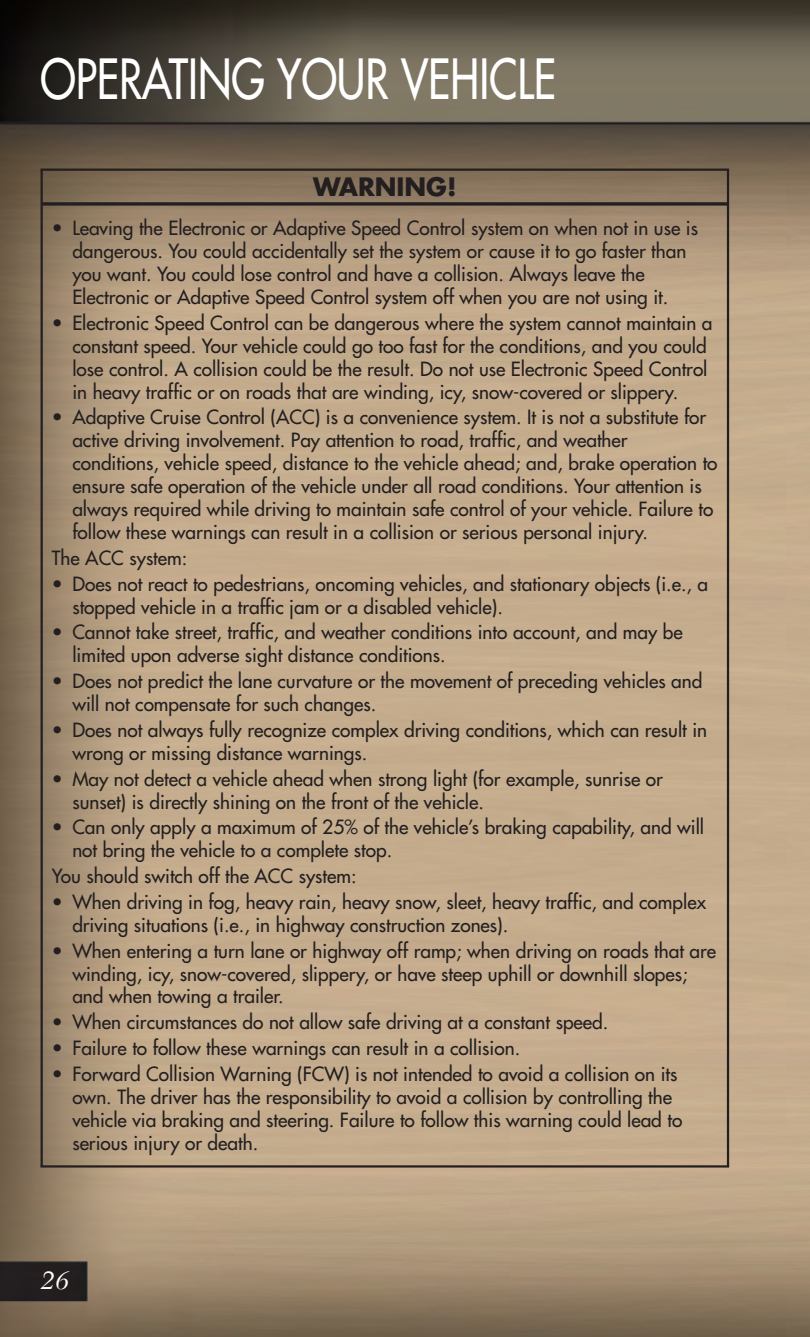
<style>
.page{position:relative;width:810px;height:1337px;background:#fff}
.page>*{position:absolute;margin:0;border:0;box-sizing:border-box;transform-origin:0 0}
.t1{font:500 53.77px "Futura Std";color:#fff;scale:.79 1}
.t2{font:25.88px "Baskerville Cyr LT Std Incline";color:#fff}
.t3{font:700 24.75px "Futura Std";color:#231f20}
.t4{font:500 19.12px/22.9px "Futura Std";color:#231f20}
</style>
<div class="page">
<img style="left:0;top:0;width:810px;height:1336px">
<svg style="left:43px;top:202px;width:684px;height:4px"></svg>
<hr style="left:41px;top:168px;width:688px;height:3px;background:#231f20">
<hr style="left:727px;top:170px;width:2px;height:996px;background:#231f20">
<hr style="left:41px;top:1165px;width:688px;height:2px;background:#231f20">
<hr style="left:41px;top:170px;width:2px;height:996px;background:#231f20">
<h1 class="t1" style="left:40px;top:52px;width:654px">OPERATING YOUR VEHICLE</h1>
<p class="t3" style="left:313px;top:175px;width:145px">WARNING!</p>
<p class="t4" style="left:72px;top:218px;width:627px;text-indent:-21px">• Leaving the Electronic or Adaptive Speed Control system on when not in use is dangerous. You could accidentally set the system or cause it to go faster than you want. You could lose control and have a collision. Always leave the Electronic or Adaptive Speed Control system off when you are not using it.</p>
<p class="t4" style="left:72px;top:313px;width:642px;text-indent:-21px">• Electronic Speed Control can be dangerous where the system cannot maintain a constant speed. Your vehicle could go too fast for the conditions, and you could lose control. A collision could be the result. Do not use Electronic Speed Control in heavy traffic or on roads that are winding, icy, snow-covered or slippery.</p>
<p class="t4" style="left:72px;top:407px;width:647px;text-indent:-21px">• Adaptive Cruise Control (ACC) is a convenience system. It is not a substitute for active driving involvement. Pay attention to road, traffic, and weather conditions, vehicle speed, distance to the vehicle ahead; and, brake operation to ensure safe operation of the vehicle under all road conditions. Your attention is always required while driving to maintain safe control of your vehicle. Failure to follow these warnings can result in a collision or serious personal injury.</p>
<p class="t4" style="left:52px;top:547px;width:137px">The ACC system:</p>
<p class="t4" style="left:72px;top:573px;width:637px;text-indent:-21px">• Does not react to pedestrians, oncoming vehicles, and stationary objects (i.e., a stopped vehicle in a traffic jam or a disabled vehicle).</p>
<p class="t4" style="left:72px;top:622px;width:612px;text-indent:-21px">• Cannot take street, traffic, and weather conditions into account, and may be limited upon adverse sight distance conditions.</p>
<p class="t4" style="left:72px;top:671px;width:632px;text-indent:-21px">• Does not predict the lane curvature or the movement of preceding vehicles and will not compensate for such changes.</p>
<p class="t4" style="left:72px;top:719px;width:636px;text-indent:-21px">• Does not always fully recognize complex driving conditions, which can result in wrong or missing distance warnings.</p>
<p class="t4" style="left:72px;top:768px;width:592px;text-indent:-21px">• May not detect a vehicle ahead when strong light (for example, sunrise or sunset) is directly shining on the front of the vehicle.</p>
<p class="t4" style="left:72px;top:817px;width:633px;text-indent:-21px">• Can only apply a maximum of 25% of the vehicle’s braking capability, and will not bring the vehicle to a complete stop.</p>
<p class="t4" style="left:52px;top:866px;width:306px">You should switch off the ACC system:</p>
<p class="t4" style="left:72px;top:891px;width:635px;text-indent:-21px">• When driving in fog, heavy rain, heavy snow, sleet, heavy traffic, and complex driving situations (i.e., in highway construction zones).</p>
<p class="t4" style="left:72px;top:940px;width:645px;text-indent:-21px">• When entering a turn lane or highway off ramp; when driving on roads that are winding, icy, snow-covered, slippery, or have steep uphill or downhill slopes; and when towing a trailer.</p>
<p class="t4" style="left:52px;top:1012px;width:558px">• When circumstances do not allow safe driving at a constant speed.</p>
<p class="t4" style="left:52px;top:1038px;width:470px">• Failure to follow these warnings can result in a collision.</p>
<p class="t4" style="left:72px;top:1063px;width:611px;text-indent:-21px">• Forward Collision Warning (FCW) is not intended to avoid a collision on its own. The driver has the responsibility to avoid a collision by controlling the vehicle via braking and steering. Failure to follow this warning could lead to serious injury or death.</p>
<h2 class="t2" style="left:40px;top:1270px;width:30px">26</h2>
</div>
